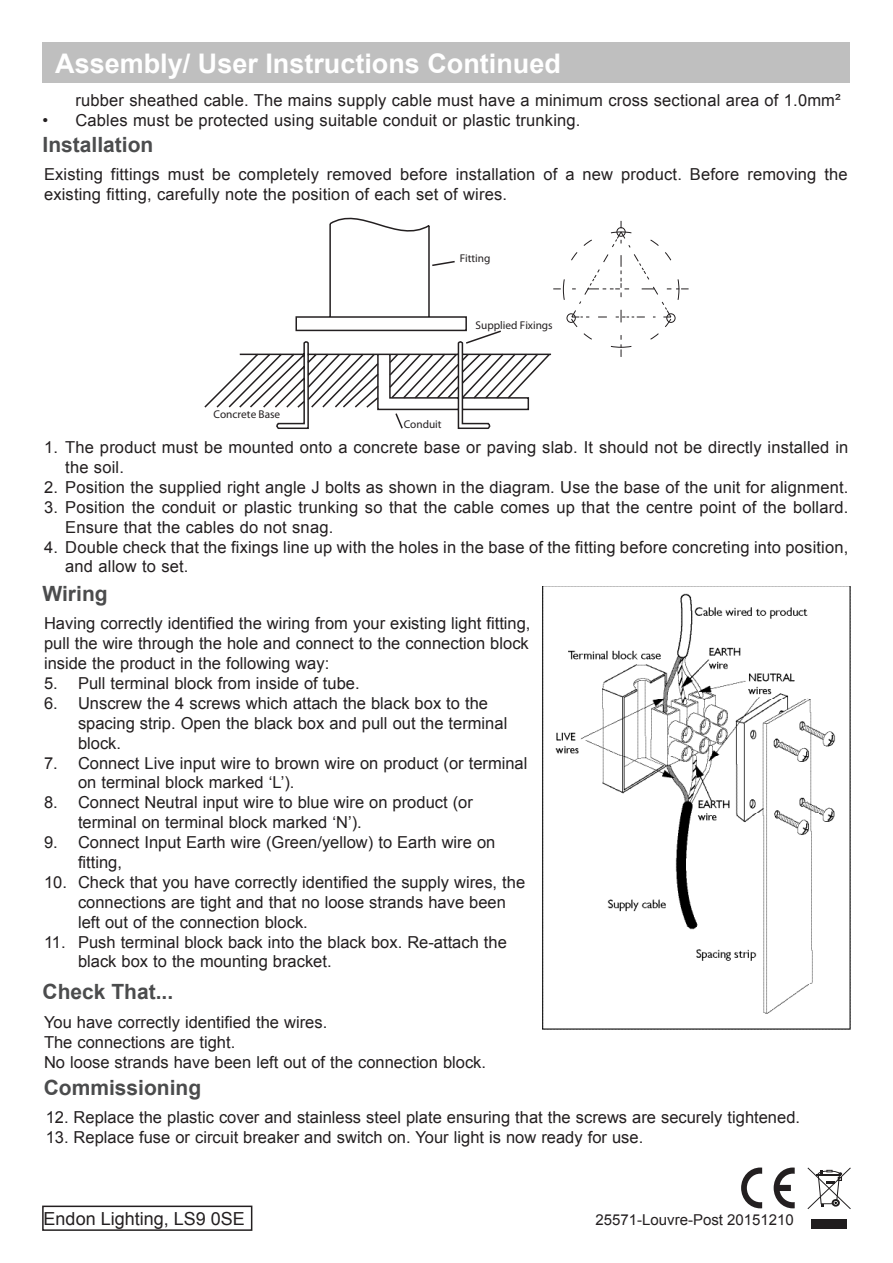
<style>
.page{position:relative;width:893px;height:1263px;background:#fff}
.page>*{position:absolute;margin:0;border:0;box-sizing:border-box;transform-origin:0 0}
.t1{font:700 27px "Arial";color:#fff}
.t2{font:700 21px "Arial";color:#4b4c4d}
.t3{font:18px "Arial";color:#231f20}
.t4{font:16.5px/20px "Arial";color:#231f20}
.t5{font:15px "Arial";color:#231f20}
.t6{font:11.25px "Myriad Pro";color:#231f20}
</style>
<div class="page">
<svg style="left:741px;top:1167px;width:21px;height:41px"></svg>
<svg style="left:774px;top:1167px;width:21px;height:41px"></svg>
<svg style="left:807px;top:1167px;width:44px;height:42px"></svg>
<div style="left:811px;top:1219px;width:36px;height:9px;background:#201d1e"></div>
<div style="left:42px;top:1205px;width:210px;height:26px;border:2px solid #231f20"></div>
<div style="left:43px;top:43px;width:807px;height:40px;background:#bfbfbf"></div>
<img style="left:543px;top:586px;width:307px;height:443px">
<svg style="left:204px;top:217px;width:326px;height:212px"></svg>
<svg style="left:285px;top:221px;width:404px;height:188px"></svg>
<p class="t1" style="left:55px;top:45px;width:507px">Assembly/ User Instructions Continued</p>
<p class="t4" style="left:76px;top:90px;width:767px">rubber sheathed cable. The mains supply cable must have a minimum cross sectional area of 1.0mm²</p>
<p class="t4" style="left:43px;top:110px;width:539px">• Cables must be protected using suitable conduit or plastic trunking.</p>
<p class="t2" style="left:43px;top:130px;width:112px">Installation</p>
<p class="t4" style="left:44px;top:164px;width:805px">Existing fittings must be completely removed before installation of a new product. Before removing the existing fitting, carefully note the position of each set of wires.</p>
<p class="t6" style="left:460px;top:251px;width:32px">Fitting</p>
<p class="t6" style="left:214px;top:407px;width:68px">Concrete Base</p>
<p class="t6" style="left:476px;top:318px;width:79px">Supplied Fixings</p>
<p class="t6" style="left:404px;top:418px;width:39px">Conduit</p>
<p class="t4" style="left:65px;top:438px;width:784px;text-indent:-21px">1. The product must be mounted onto a concrete base or paving slab. It should not be directly installed in the soil.</p>
<p class="t4" style="left:44px;top:477px;width:806px">2. Position the supplied right angle J bolts as shown in the diagram. Use the base of the unit for alignment.</p>
<p class="t4" style="left:65px;top:497px;width:784px;text-indent:-21px">3. Position the conduit or plastic trunking so that the cable comes up that the centre point of the bollard.<br>Ensure that the cables do not snag.</p>
<p class="t4" style="left:65px;top:537px;width:784px;text-indent:-21px">4. Double check that the fixings line up with the holes in the base of the fitting before concreting into position, and allow to set.</p>
<p class="t2" style="left:43px;top:580px;width:67px">Wiring</p>
<p class="t4" style="left:44px;top:614px;width:488px;text-align:justify">Having correctly identified the wiring from your existing light fitting, pull the wire through the hole and connect to the connection block inside the product in the following way:</p>
<p class="t4" style="left:44px;top:673px;width:317px">5. Pull terminal block from inside of tube.</p>
<p class="t4" style="left:78px;top:693px;width:431px;text-indent:-34px">6. Unscrew the 4 screws which attach the black box to the spacing strip. Open the black box and pull out the terminal block.</p>
<p class="t4" style="left:78px;top:753px;width:451px;text-indent:-34px">7. Connect Live input wire to brown wire on product (or terminal on terminal block marked ‘L’).</p>
<p class="t4" style="left:78px;top:793px;width:396px;text-indent:-34px">8. Connect Neutral input wire to blue wire on product (or terminal on terminal block marked ‘N’).</p>
<p class="t4" style="left:78px;top:832px;width:419px;text-indent:-34px">9. Connect Input Earth wire (Green/yellow) to Earth wire on fitting,</p>
<p class="t4" style="left:78px;top:872px;width:449px;text-indent:-34px">10. Check that you have correctly identified the supply wires, the connections are tight and that no loose strands have been left out of the connection block.</p>
<p class="t4" style="left:78px;top:932px;width:430px;text-indent:-34px">11. Push terminal block back into the black box. Re-attach the black box to the mounting bracket.</p>
<p class="t2" style="left:43px;top:978px;width:132px">Check That...</p>
<p class="t4" style="left:44px;top:1012px;width:285px">You have correctly identified the wires.</p>
<p class="t4" style="left:44px;top:1032px;width:193px">The connections are tight.</p>
<p class="t4" style="left:44px;top:1052px;width:444px">No loose strands have been left out of the connection block.</p>
<p class="t2" style="left:44px;top:1074px;width:159px">Commissioning</p>
<p class="t4" style="left:46px;top:1107px;width:756px">12. Replace the plastic cover and stainless steel plate ensuring that the screws are securely tightened.</p>
<p class="t4" style="left:46px;top:1127px;width:599px">13. Replace fuse or circuit breaker and switch on. Your light is now ready for use.</p>
<p class="t3" style="left:44px;top:1207px;width:203px">Endon Lighting, LS9 0SE</p>
<p class="t5" style="left:595px;top:1210px;width:200px">25571-Louvre-Post 20151210</p>
</div>
